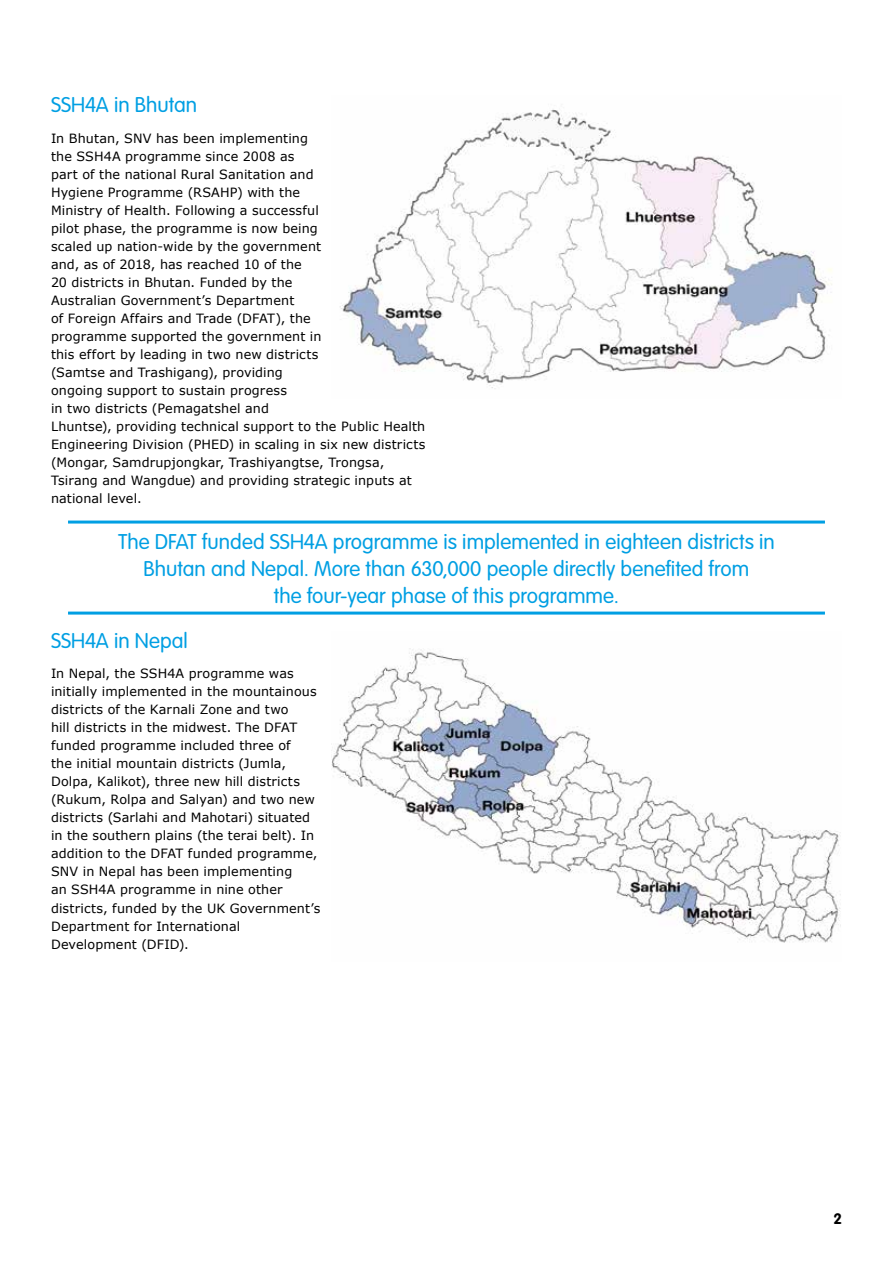
<style>
.page{position:relative;width:893px;height:1263px;background:#fff}
.page>*{position:absolute;margin:0;border:0;box-sizing:border-box;transform-origin:0 0}
.t1{font:300 21px/27px "VAG Rounded Std";color:#009fe3;text-align:center}
.t2{font:700 15px "VAG Rounded Std";color:#000}
.t3{font:12.75px/18px "Verdana";letter-spacing:.01em;color:#000}
</style>
<div class="page">
<img style="left:340px;top:109px;width:492px;height:280px">
<hr style="left:68px;top:520px;width:757px;height:3px;background:#009fe3">
<hr style="left:68px;top:612px;width:757px;height:3px;background:#009fe3">
<img style="left:332px;top:648px;width:509px;height:295px">
<h1 class="t1" style="left:51px;top:92px;width:148px">SSH4A in Bhutan</h1>
<p class="t3" style="left:51px;top:129px;width:376px">In Bhutan, SNV has been implementing<br>the SSH4A programme since 2008 as<br>part of the national Rural Sanitation and<br>Hygiene Programme (RSAHP) with the<br>Ministry of Health. Following a successful<br>pilot phase, the programme is now being<br>scaled up nation-wide by the government<br>and, as of 2018, has reached 10 of the<br>20 districts in Bhutan. Funded by the<br>Australian Government’s Department<br>of Foreign Affairs and Trade (DFAT), the<br>programme supported the government in<br>this effort by leading in two new districts<br>(Samtse and Trashigang), providing<br>ongoing support to sustain progress<br>in two districts (Pemagatshel and<br>Lhuntse), providing technical support to the Public Health Engineering Division (PHED) in scaling in six new districts (Mongar, Samdrupjongkar, Trashiyangtse, Trongsa, Tsirang and Wangdue) and providing strategic inputs at national level.</p>
<h1 class="t1" style="left:118px;top:529px;width:658px">The DFAT funded SSH4A programme is implemented in eighteen districts in<br>Bhutan and Nepal. More than 630,000 people directly benefited from<br>the four-year phase of this programme.</h1>
<h1 class="t1" style="left:51px;top:627px;width:138px">SSH4A in Nepal</h1>
<p class="t3" style="left:51px;top:665px;width:271px">In Nepal, the SSH4A programme was initially implemented in the mountainous districts of the Karnali Zone and two<br>hill districts in the midwest. The DFAT funded programme included three of<br>the initial mountain districts (Jumla, Dolpa, Kalikot), three new hill districts (Rukum, Rolpa and Salyan) and two new districts (Sarlahi and Mahotari) situated in the southern plains (the terai belt). In addition to the DFAT funded programme, SNV in Nepal has been implementing<br>an SSH4A programme in nine other districts, funded by the UK Government’s Department for International Development (DFID).</p>
<p class="t2" style="left:833px;top:1210px;width:10px">2</p>
</div>
